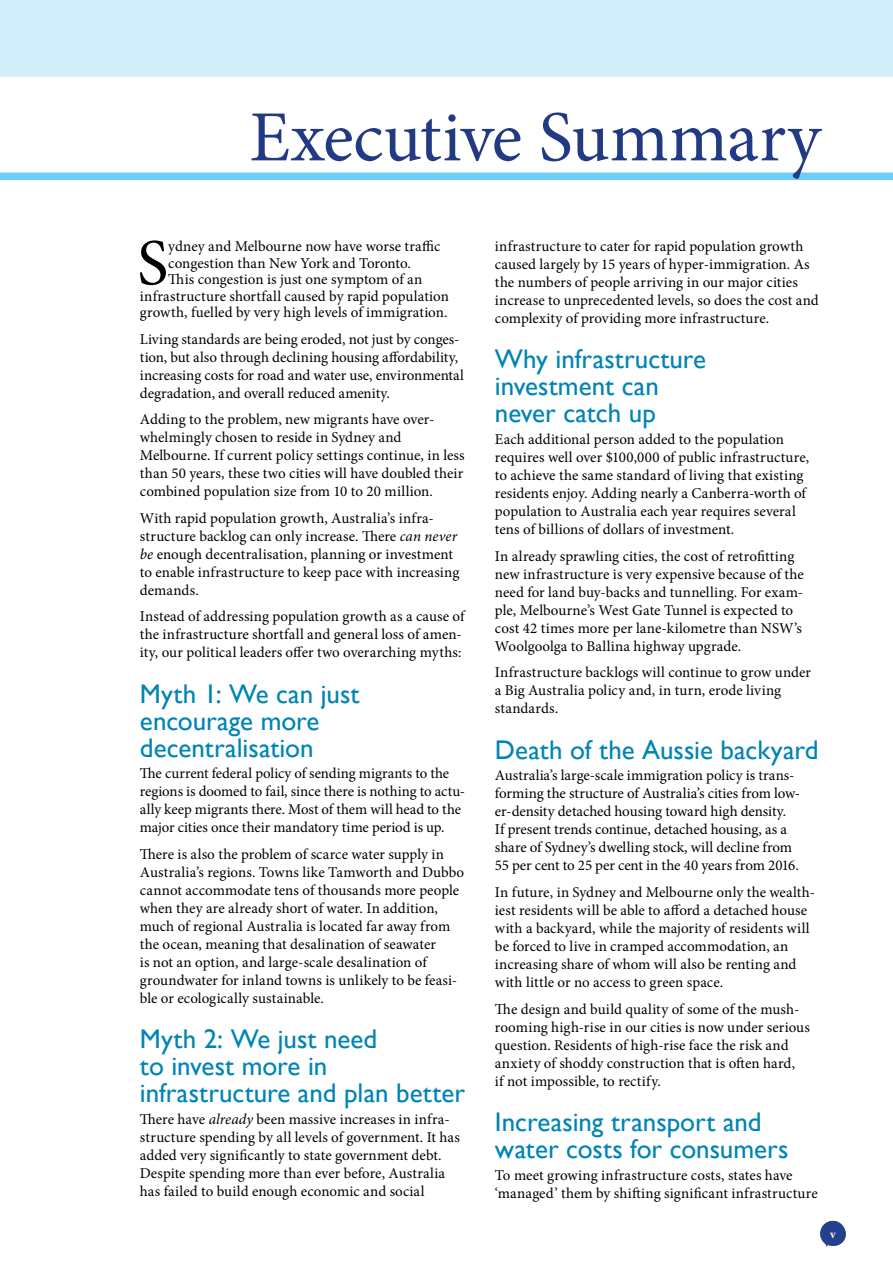
<style>
.page{position:relative;width:893px;height:1263px;background:#fff}
.page>*{position:absolute;margin:0;border:0;box-sizing:border-box;transform-origin:0 0}
.Prelims_Left{font:72px "Minion Pro";letter-spacing:-.005em;color:#223983}
.start_chapter{font:65.7px "Minion Pro";color:#000}
.DP_heading_1_left{font:27px/27px "Gill Sans";color:#0084b6}
.Body_text{font:15px/18px "Minion Pro";letter-spacing:.005em;color:#000}
.start_chapter-2{font:15px "Minion Pro";letter-spacing:.005em;color:#000}
.t1{font:700 12px "Minion Pro";color:#fff}
.s1{font-style:italic}
</style>
<div class="page">
<div style="left:0;top:0;width:893px;height:77px;background:#d4effc"></div>
<div style="left:0;top:173px;width:893px;height:7px;background:#6dcff6"></div>
<svg style="left:820px;top:1221px;width:26px;height:26px"></svg>
<p class="Prelims_Left" style="left:249px;top:89px;width:573px">Executive Summary</p>
<p class="start_chapter" style="left:137px;top:219px;width:33px">S</p>
<p class="start_chapter-2" style="left:168px;top:236px;width:274px">ydney and Melbourne now have worse traffic</p>
<p class="start_chapter-2" style="left:168px;top:253px;width:244px">congestion than New York and Toronto.</p>
<p class="start_chapter-2" style="left:168px;top:269px;width:256px">This congestion is just one symptom of an</p>
<p class="start_chapter-2" style="left:140px;top:286px;width:310px">infrastructure shortfall caused by rapid population</p>
<p class="start_chapter-2" style="left:140px;top:302px;width:309px">growth, fuelled by very high levels of immigration.</p>
<p class="Body_text" style="left:140px;top:330px;width:326px">Living standards are being eroded, not just by conges&shy;tion, but also through declining housing affordability, increasing costs for road and water use, environmental degradation, and overall reduced amenity.</p>
<p class="Body_text" style="left:140px;top:410px;width:326px">Adding to the problem, new migrants have over&shy;whelmingly chosen to reside in Sydney and Melbourne. If current policy settings continue, in less than 50 years, these two cities will have doubled their combined population size from 10 to 20 million.</p>
<p class="Body_text" style="left:140px;top:509px;width:321px">With rapid population growth, Australia’s infra&shy;structure backlog can only increase. There <span class="s1">can never be</span> enough decentralisation, planning or investment to enable infrastructure to keep pace with increasing demands.</p>
<p class="Body_text" style="left:140px;top:607px;width:326px">Instead of addressing population growth as a cause of the infrastructure shortfall and general loss of amen&shy;ity, our political leaders offer two overarching myths:</p>
<p class="DP_heading_1_left" style="left:140px;top:680px;width:221px">Myth 1: We can just encourage more decentralisation</p>
<p class="Body_text" style="left:140px;top:765px;width:327px">The current federal policy of sending migrants to the regions is doomed to fail, since there is nothing to actu&shy;ally keep migrants there. Most of them will head to the major cities once their mandatory time period is up.</p>
<p class="Body_text" style="left:140px;top:845px;width:326px">There is also the problem of scarce water supply in Australia’s regions. Towns like Tamworth and Dubbo cannot accommodate tens of thousands more people when they are already short of water. In addition, much of regional Australia is located far away from the ocean, meaning that desalination of seawater<br>is not an option, and large-scale desalination of groundwater for inland towns is unlikely to be feasi&shy;ble or ecologically sustainable.</p>
<p class="DP_heading_1_left" style="left:140px;top:1026px;width:327px">Myth 2: We just need<br>to invest more in infrastructure and plan better</p>
<p class="Body_text" style="left:140px;top:1110px;width:322px">There have <span class="s1">already</span> been massive increases in infra&shy;structure spending by all levels of government. It has added very significantly to state government debt.<br>Despite spending more than ever before, Australia has failed to build enough economic and social</p>
<p class="Body_text" style="left:495px;top:237px;width:325px">infrastructure to cater for rapid population growth caused largely by 15 years of hyper-immigration. As the numbers of people arriving in our major cities increase to unprecedented levels, so does the cost and complexity of providing more infrastructure.</p>
<p class="DP_heading_1_left" style="left:495px;top:346px;width:213px">Why infrastructure investment can never catch up</p>
<p class="Body_text" style="left:495px;top:431px;width:316px">Each additional person added to the population requires well over $100,000 of public infrastructure, to achieve the same standard of living that existing residents enjoy. Adding nearly a Canberra-worth of population to Australia each year requires several tens of billions of dollars of investment.</p>
<p class="Body_text" style="left:495px;top:547px;width:310px">In already sprawling cities, the cost of retrofitting new infrastructure is very expensive because of the need for land buy-backs and tunnelling. For exam&shy;ple, Melbourne’s West Gate Tunnel is expected to cost 42 times more per lane-kilometre than NSW’s Woolgoolga to Ballina highway upgrade.</p>
<p class="Body_text" style="left:495px;top:664px;width:318px">Infrastructure backlogs will continue to grow under a Big Australia policy and, in turn, erode living standards.</p>
<p class="DP_heading_1_left" style="left:495px;top:736px;width:325px">Death of the Aussie backyard</p>
<p class="Body_text" style="left:495px;top:767px;width:307px">Australia’s large-scale immigration policy is trans&shy;forming the structure of Australia’s cities from low&shy;er-density detached housing toward high density.<br>If present trends continue, detached housing, as a share of Sydney’s dwelling stock, will decline from 55 per cent to 25 per cent in the 40 years from 2016.</p>
<p class="Body_text" style="left:495px;top:883px;width:322px">In future, in Sydney and Melbourne only the wealth&shy;iest residents will be able to afford a detached house with a backyard, while the majority of residents will be forced to live in cramped accommodation, an increasing share of whom will also be renting and with little or no access to green space.</p>
<p class="Body_text" style="left:495px;top:1000px;width:316px">The design and build quality of some of the mush&shy;rooming high-rise in our cities is now under serious question. Residents of high-rise face the risk and anxiety of shoddy construction that is often hard,<br>if not impossible, to rectify.</p>
<p class="DP_heading_1_left" style="left:495px;top:1109px;width:295px">Increasing transport and water costs for consumers</p>
<p class="Body_text" style="left:495px;top:1166px;width:324px">To meet growing infrastructure costs, states have ‘managed’ them by shifting significant infrastructure</p>
<p class="t1" style="left:830px;top:1225px;width:7px">v</p>
</div>
